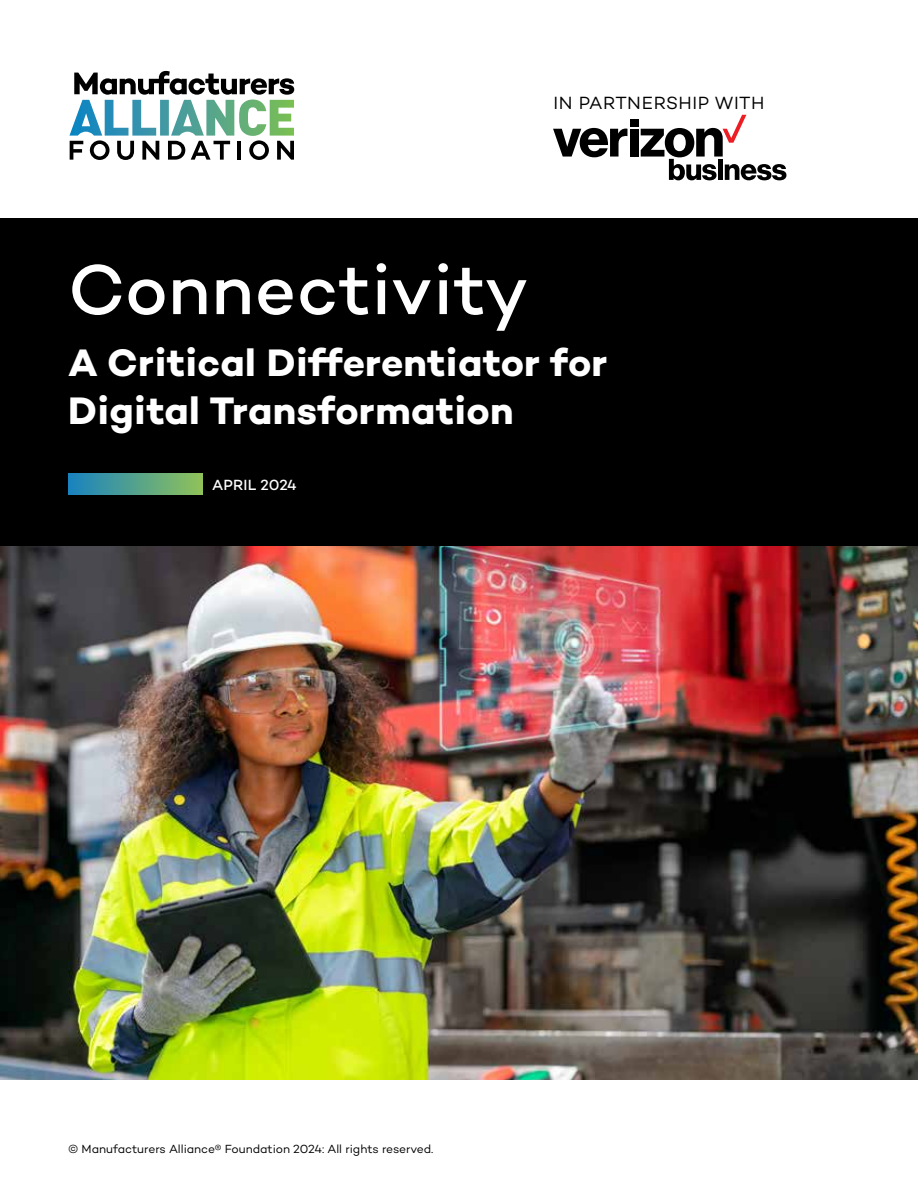
<style>
.page{position:relative;width:918px;height:1188px;background:#fff}
.page>*{position:absolute;margin:0;border:0;box-sizing:border-box;transform-origin:0 0}
.t1{font:500 72px "Campton";letter-spacing:.01em;color:#fff}
.t2{font:700 39px/48px "Campton";letter-spacing:.01em;color:#fff}
.t3{font:18px "Campton";letter-spacing:.03em;color:#000}
.t4{font:500 15px "Campton";letter-spacing:.005em;color:#fff}
.t5{font:12px "Campton";color:#000}
</style>
<div class="page">
<div style="left:0;top:218px;width:918px;height:328px;background:#000"></div>
<img style="left:0;top:546px;width:918px;height:534px">
<svg style="left:69px;top:71px;width:225px;height:89px"></svg>
<div style="left:68px;top:474px;width:134px;height:21px;background:linear-gradient(to right,#1882c0,#8fc15a)"></div>
<div style="left:630px;top:119px;width:8px;height:7px;background:#000"></div>
<div style="left:630px;top:129px;width:8px;height:28px;background:#000"></div>
<svg style="left:553px;top:128px;width:74px;height:29px"></svg>
<svg style="left:641px;top:115px;width:145px;height:65px"></svg>
<div style="left:718px;top:165px;width:5px;height:15px;background:#000"></div>
<h3 class="t3" style="left:554px;top:91px;width:212px">IN PARTNERSHIP WITH</h3>
<h1 class="t1" style="left:68px;top:244px;width:462px">Connectivity</h1>
<h2 class="t2" style="left:68px;top:338px;width:541px">A Critical Differentiator for<br>Digital Transformation</h2>
<p class="t4" style="left:212px;top:475px;width:86px">APRIL 2024</p>
<p class="t5" style="left:68px;top:1141px;width:367px">© Manufacturers Alliance® Foundation 2024: All rights reserved.</p>
</div>
